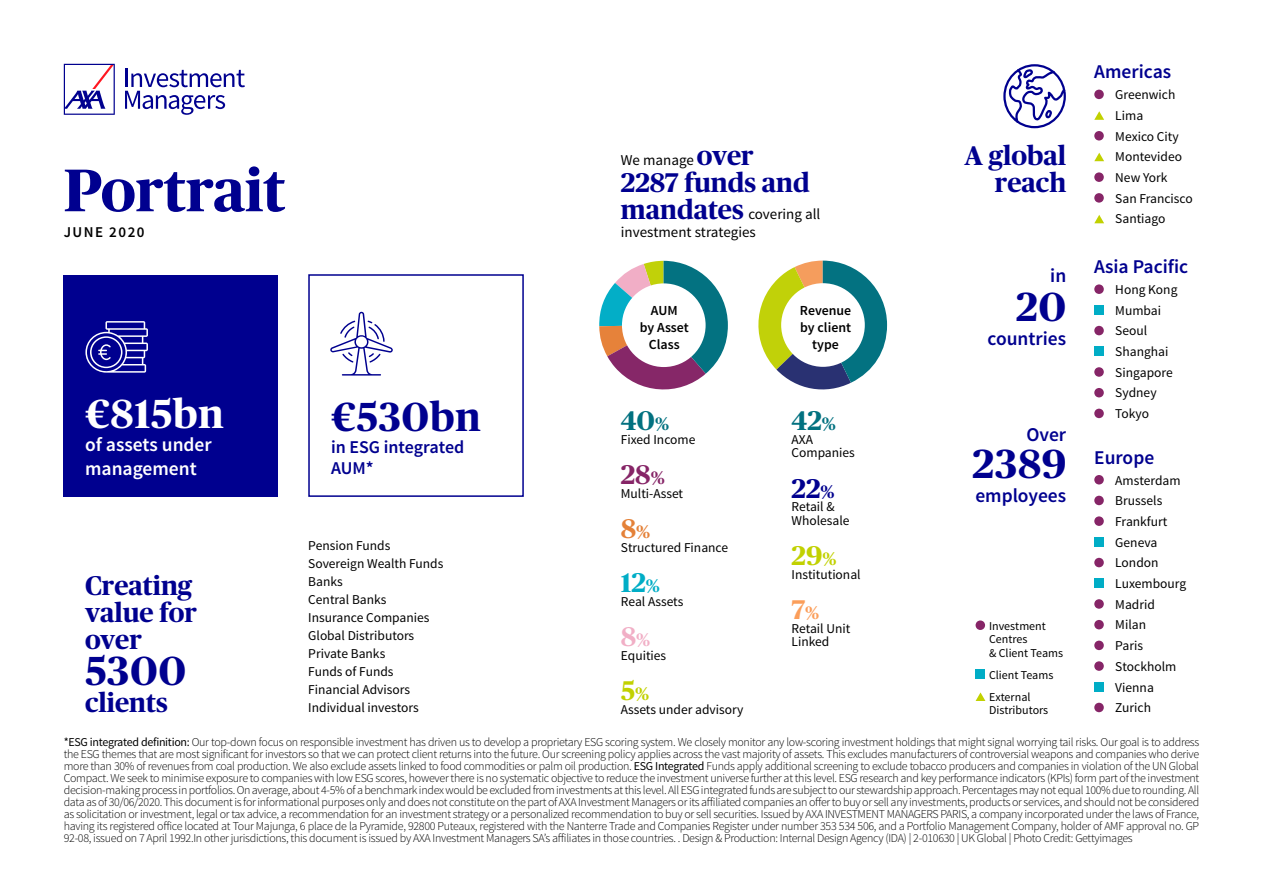
<style>
.page{position:relative;width:1263px;height:893px;background:#fff}
.page>*{position:absolute;margin:0;border:0;box-sizing:border-box;transform-origin:0 0}
.t1{font:700 60px "Publico Headline";color:#00008f}
.t2{font:700 40.5px "Publico Headline";letter-spacing:.02em;color:#00008f}
.t3{font:700 40.5px "Publico Headline";letter-spacing:.02em;color:#fff}
.t4{font:700 27px/27px "Publico Headline";color:#00008f;text-align:right}
.t5{font:700 27px "Publico Headline";color:#027180}
.t6{font:700 27px "Publico Headline";color:#c1d100}
.t7{font:700 27px "Publico Headline";color:#862567}
.t8{font:700 27px "Publico Headline";color:#00adc6}
.t9{font:700 27px "Publico Headline";color:#fb9e5a}
.t10{font:700 27px "Publico Headline";color:#e48138}
.t11{font:700 27px "Publico Headline";color:#f1afc6}
.t12{font:600 19.5px "Source Sans Pro";color:#00008f}
.t13{font:600 19.5px/23.4px "Source Sans Pro";color:#fff}
.t14{font:600 18px/21.6px "Source Sans Pro";color:#00008f}
.t15{font:15px/18px "Source Sans Pro";color:#000}
.t16{font:600 15px "Source Sans Pro";letter-spacing:.1em;color:#000}
.t17{font:600 13.8px/16.6px "Source Sans Pro";color:#000;text-align:center}
.t18{font:13.5px/20.7px "Source Sans Pro";color:#000}
.t19{font:300 12px/12px "Source Sans Pro";letter-spacing:-.025em;color:#000;text-align:justify}
.t20{font:12px/13.5px "Source Sans Pro";color:#000}
.s1{font-family:"Publico Headline";font-weight:700;font-size:27px;color:#00008f}
.s2{font-size:18px}
.s3{font-weight:400}
</style>
<div class="page">
<div style="left:64px;top:275px;width:214px;height:221px;background:#00008f"></div>
<div style="left:308px;top:274px;width:216px;height:223px;border:2px solid #00008f"></div>
<svg style="left:64px;top:64px;width:51px;height:51px"></svg>
<svg style="left:125px;top:69px;width:120px;height:46px"></svg>
<svg style="left:330px;top:312px;width:63px;height:64px"></svg>
<svg style="left:85px;top:321px;width:63px;height:52px"></svg>
<svg style="left:1003px;top:64px;width:63px;height:65px"></svg>
<svg style="left:1094px;top:90px;width:10px;height:9px"></svg>
<svg style="left:1094px;top:111px;width:10px;height:9px"></svg>
<svg style="left:1094px;top:131px;width:10px;height:10px"></svg>
<svg style="left:1094px;top:153px;width:10px;height:8px"></svg>
<svg style="left:1094px;top:172px;width:10px;height:10px"></svg>
<svg style="left:1094px;top:193px;width:10px;height:10px"></svg>
<svg style="left:1094px;top:215px;width:10px;height:8px"></svg>
<svg style="left:1094px;top:284px;width:10px;height:10px"></svg>
<div style="left:1094px;top:305px;width:10px;height:10px;background:#00adc6"></div>
<svg style="left:1094px;top:326px;width:10px;height:9px"></svg>
<div style="left:1094px;top:347px;width:10px;height:9px;background:#00adc6"></div>
<svg style="left:1094px;top:367px;width:10px;height:10px"></svg>
<svg style="left:1094px;top:388px;width:10px;height:9px"></svg>
<svg style="left:1094px;top:409px;width:10px;height:9px"></svg>
<svg style="left:1094px;top:475px;width:10px;height:9px"></svg>
<svg style="left:1094px;top:496px;width:10px;height:9px"></svg>
<svg style="left:1094px;top:516px;width:10px;height:10px"></svg>
<div style="left:1094px;top:537px;width:10px;height:10px;background:#00adc6"></div>
<svg style="left:1094px;top:558px;width:10px;height:9px"></svg>
<div style="left:1094px;top:578px;width:10px;height:10px;background:#00adc6"></div>
<svg style="left:1094px;top:599px;width:10px;height:10px"></svg>
<svg style="left:1094px;top:620px;width:10px;height:9px"></svg>
<svg style="left:1094px;top:641px;width:10px;height:9px"></svg>
<svg style="left:1094px;top:661px;width:10px;height:10px"></svg>
<div style="left:1094px;top:682px;width:10px;height:9px;background:#00adc6"></div>
<svg style="left:1094px;top:703px;width:10px;height:9px"></svg>
<svg style="left:599px;top:261px;width:129px;height:129px"></svg>
<div style="left:622px;top:283px;width:84px;height:84px;background:#fff;border-radius:50%"></div>
<svg style="left:758px;top:261px;width:129px;height:129px"></svg>
<div style="left:781px;top:283px;width:84px;height:84px;background:#fff;border-radius:50%"></div>
<svg style="left:975px;top:620px;width:10px;height:10px"></svg>
<div style="left:975px;top:669px;width:10px;height:10px;background:#00adc6"></div>
<svg style="left:975px;top:692px;width:10px;height:9px"></svg>
<h1 class="t1" style="left:64px;top:147px;width:223px">Portrait</h1>
<p class="t16" style="left:64px;top:222px;width:82px">JUNE 2020</p>
<h2 class="t3" style="left:85px;top:385px;width:140px">€815bn</h2>
<h3 class="t13" style="left:85px;top:434px;width:128px">of assets under management</h3>
<h3 class="t4" style="left:85px;top:571px;width:113px;text-align:left">Creating value for over</h3>
<h2 class="t2" style="left:85px;top:642px;width:103px">5300</h2>
<h3 class="t4" style="left:85px;top:688px;width:84px">clients</h3>
<h2 class="t2" style="left:331px;top:388px;width:151px">€530bn</h2>
<h3 class="t14" style="left:331px;top:436px;width:135px">in ESG integrated<br>AUM*</h3>
<p class="t18" style="left:308px;top:537px;width:137px;line-height:18px">Pension Funds<br>Sovereign Wealth Funds<br>Banks<br>Central Banks<br>Insurance Companies<br>Global Distributors<br>Private Banks<br>Funds of Funds<br>Financial Advisors<br>Individual investors</p>
<p class="t15" style="left:621px;top:151px;width:134px">We manage <span class="s1">over</span></p>
<h3 class="t4" style="left:621px;top:167px;width:190px">2287 funds and</h3>
<p class="t15" style="left:621px;top:205px;width:201px"><span class="s1">mandates</span> covering all investment strategies</p>
<p class="t17" style="left:640px;top:303px;width:50px">AUM<br>by Asset<br>Class</p>
<p class="t17" style="left:800px;top:303px;width:53px">Revenue by client type</p>
<h3 class="t5" style="left:621px;top:401px;width:50px">40<span class="s2">%</span></h3>
<p class="t18" style="left:621px;top:429px;width:76px">Fixed Income</p>
<h3 class="t7" style="left:621px;top:455px;width:45px">28<span class="s2">%</span></h3>
<p class="t18" style="left:621px;top:483px;width:64px">Multi-Asset</p>
<h3 class="t10" style="left:621px;top:509px;width:31px">8<span class="s2">%</span></h3>
<p class="t18" style="left:621px;top:537px;width:109px">Structured Finance</p>
<h3 class="t8" style="left:621px;top:563px;width:41px">12<span class="s2">%</span></h3>
<p class="t18" style="left:621px;top:591px;width:64px">Real Assets</p>
<h3 class="t11" style="left:621px;top:617px;width:31px">8<span class="s2">%</span></h3>
<p class="t18" style="left:621px;top:645px;width:47px">Equities</p>
<h3 class="t6" style="left:621px;top:671px;width:30px">5<span class="s2">%</span></h3>
<p class="t18" style="left:621px;top:699px;width:124px">Assets under advisory</p>
<h3 class="t5" style="left:791px;top:401px;width:46px">42<span class="s2">%</span></h3>
<p class="t18" style="left:791px;top:433px;width:65px;line-height:13.5px">AXA<br>Companies</p>
<h3 class="t4" style="left:791px;top:473px;width:45px">22<span class="s2">%</span></h3>
<p class="t18" style="left:791px;top:500px;width:60px;line-height:13.5px">Retail &amp;<br>Wholesale</p>
<h3 class="t6" style="left:791px;top:536px;width:46px">29<span class="s2">%</span></h3>
<p class="t18" style="left:791px;top:564px;width:71px">Institutional</p>
<h3 class="t9" style="left:791px;top:590px;width:29px">7<span class="s2">%</span></h3>
<p class="t18" style="left:791px;top:622px;width:60px;line-height:13.5px">Retail Unit<br>Linked</p>
<h3 class="t4" style="left:964px;top:140px;width:103px">A global reach</h3>
<h3 class="t12" style="left:1050px;top:264px;width:18px">in</h3>
<h2 class="t2" style="left:1016px;top:278px;width:52px">20</h2>
<h3 class="t12" style="left:987px;top:326px;width:80px">countries</h3>
<h3 class="t12" style="left:1026px;top:422px;width:41px">Over</h3>
<h2 class="t2" style="left:973px;top:435px;width:95px">2389</h2>
<h3 class="t12" style="left:975px;top:483px;width:92px">employees</h3>
<p class="t20" style="left:989px;top:619px;width:76px">Investment<br>Centres<br>&amp; Client Teams</p>
<p class="t20" style="left:989px;top:664px;width:66px;line-height:22px">Client Teams<br>External</p>
<p class="t20" style="left:989px;top:704px;width:61px">Distributors</p>
<h3 class="t12" style="left:1094px;top:60px;width:78px">Americas</h3>
<p class="t18" style="left:1115px;top:85px;width:79px">Greenwich<br>Lima<br>Mexico City<br>Montevideo<br>New York<br>San Francisco<br>Santiago</p>
<h3 class="t12" style="left:1094px;top:254px;width:95px">Asia Pacific</h3>
<p class="t18" style="left:1115px;top:279px;width:64px">Hong Kong<br>Mumbai<br>Seoul<br>Shanghai<br>Singapore<br>Sydney<br>Tokyo</p>
<h3 class="t12" style="left:1094px;top:445px;width:61px">Europe</h3>
<p class="t18" style="left:1115px;top:470px;width:72px">Amsterdam<br>Brussels<br>Frankfurt<br>Geneva<br>London<br>Luxembourg<br>Madrid<br>Milan<br>Paris<br>Stockholm<br>Vienna<br>Zurich</p>
<p class="t19" style="left:64px;top:736px;width:1137px"><span class="s3">*ESG integrated definition:</span> Our top-down focus on responsible investment has driven us to develop a proprietary ESG scoring system. We closely monitor any low-scoring investment holdings that might signal worrying tail risks. Our goal is to address the ESG themes that are most significant for investors so that we can protect client returns into the future. Our screening policy applies across the vast majority of assets. This excludes manufacturers of controversial weapons and companies who derive more than 30% of revenues from coal production. We also exclude assets linked to food commodities or palm oil production. <span class="s3">ESG Integrated</span> Funds apply additional screening to exclude tobacco producers and companies in violation of the UN Global Compact. We seek to minimise exposure to companies with low ESG scores, however there is no systematic objective to reduce the investment universe further at this level. ESG research and key performance indicators (KPIs) form part of the investment decision-making process in portfolios. On average, about 4-5% of a benchmark index would be excluded from investments at this level. All ESG integrated funds are subject to our stewardship approach. Percentages may not equal 100% due to rounding. All data as of 30/06/2020. This document is for informational purposes only and does not constitute on the part of AXA Investment Managers or its affiliated companies an offer to buy or sell any investments, products or services, and should not be considered as solicitation or investment, legal or tax advice, a recommendation for an investment strategy or a personalized recommendation to buy or sell securities. Issued by AXA INVESTMENT MANAGERS PARIS, a company incorporated under the laws of France, having its registered office located at Tour Majunga, 6 place de la Pyramide, 92800 Puteaux, registered with the Nanterre Trade and Companies Register under number 353 534 506, and a Portfolio Management Company, holder of AMF approval no. GP 92-08, issued on 7 April 1992.In other jurisdictions, this document is issued by AXA Investment Managers SA’s affiliates in those countries. . Design &amp; Production: Internal Design Agency (IDA) | 2-010630 | UK Global | Photo Credit: Gettyimages</p>
</div>
